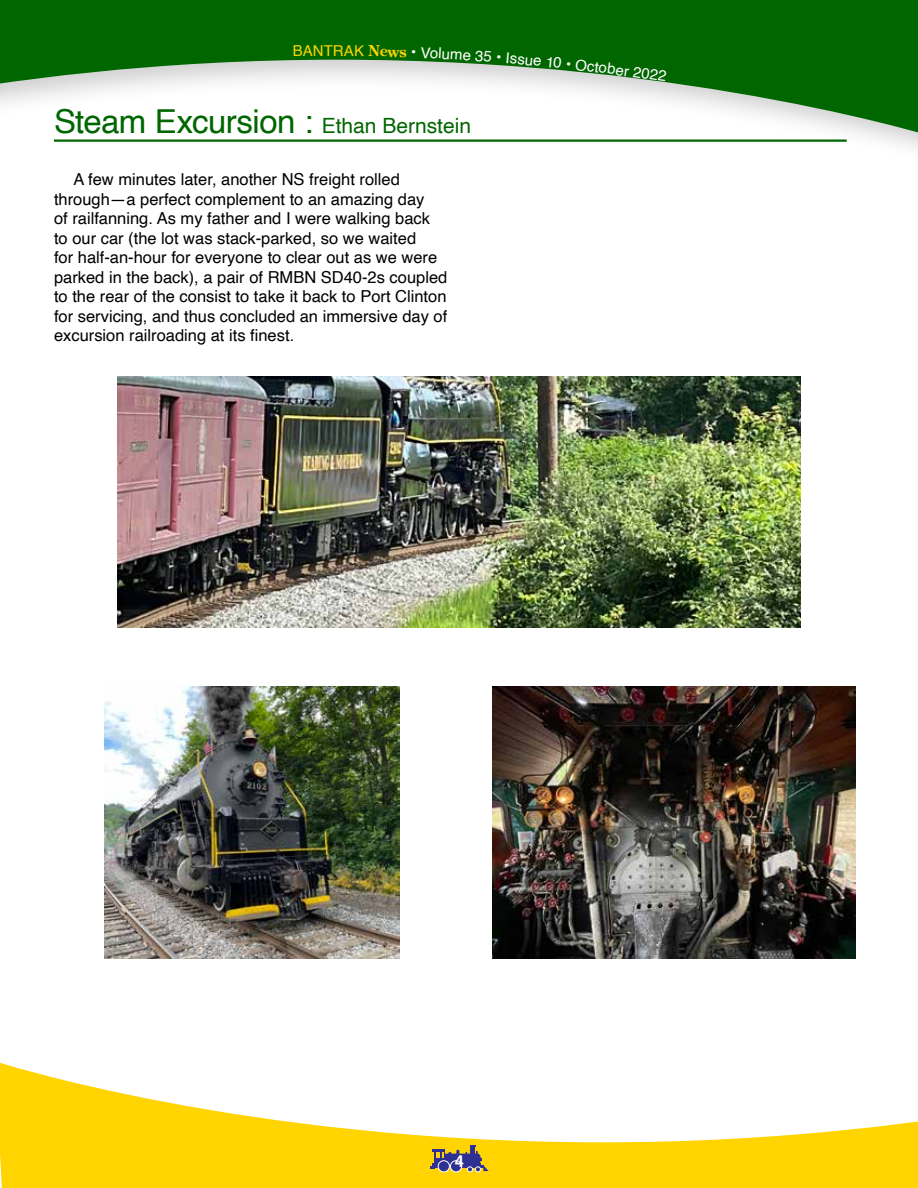
<style>
.page{position:relative;width:918px;height:1188px;background:#fff}
.page>*{position:absolute;margin:0;border:0;box-sizing:border-box;transform-origin:0 0}
.t1{font:33px "Helvetica";letter-spacing:-.02em;color:#060}
.t2{font:16.5px/19.5px "Helvetica";color:#000}
.t3{font:700 16.5px "Helvetica";color:#fff}
.t4{font:15px "Helvetica";color:#fff}
.t5{font:15px "Helvetica";color:#ffd400}
.t6{font:700 15px "Century Old Style Std";color:#ffd400}
.s1{font-family:"Helvetica";font-weight:400}
.s2{font-size:21px}
</style>
<div class="page">
<svg style="left:0;top:1062px;width:918px;height:126px;fill:#ffd400"></svg>
<svg style="left:0;top:0;width:918px;height:141px;fill:#060"></svg>
<div style="left:415px;top:1144px;width:86px;height:44px;background:#ffd400"></div>
<svg style="left:430px;top:1145px;width:59px;height:27px"></svg>
<hr style="left:54px;top:140px;width:793px;height:2px;background:#060">
<img style="left:118px;top:377px;width:682px;height:250px">
<img style="left:105px;top:686px;width:294px;height:272px">
<img style="left:492px;top:686px;width:363px;height:272px">
<svg style="left:294px;top:45px;width:19px;height:11px"></svg>
<svg style="left:400px;top:47px;width:31px;height:11px"></svg>
<svg style="left:463px;top:50px;width:29px;height:12px"></svg>
<svg style="left:547px;top:56px;width:23px;height:12px"></svg>
<p class="t5" style="left:313px;top:39px;width:43px">NTRA</p>
<p class="t6" style="left:354px;top:41px;width:47px;rotate:1deg"><span class="s1">K</span> New</p>
<p class="t4" style="left:431px;top:41px;width:34px;rotate:3deg">olum</p>
<p class="t4" style="left:497px;top:45px;width:47px;rotate:5deg">• Issue</p>
<p class="t4" style="left:577px;top:53px;width:55px;rotate:7deg">October</p>
<p class="t4" style="left:635px;top:60px;width:35px;rotate:8deg">2022</p>
<h1 class="t1" style="left:54px;top:96px;width:419px">Steam Excursion : <span class="s2">Ethan Bernstein</span></h1>
<p class="t2" style="left:54px;top:170px;width:395px;text-indent:20px">A few minutes later, another NS freight rolled through—a perfect complement to an amazing day<br>of railfanning. As my father and I were walking back to our car (the lot was stack-parked, so we waited<br>for half-an-hour for everyone to clear out as we were parked in the back), a pair of RMBN SD40-2s coupled to the rear of the consist to take it back to Port Clinton for servicing, and thus concluded an immersive day of excursion railroading at its finest.</p>
<p class="t3" style="left:455px;top:1152px;width:11px">4</p>
</div>
